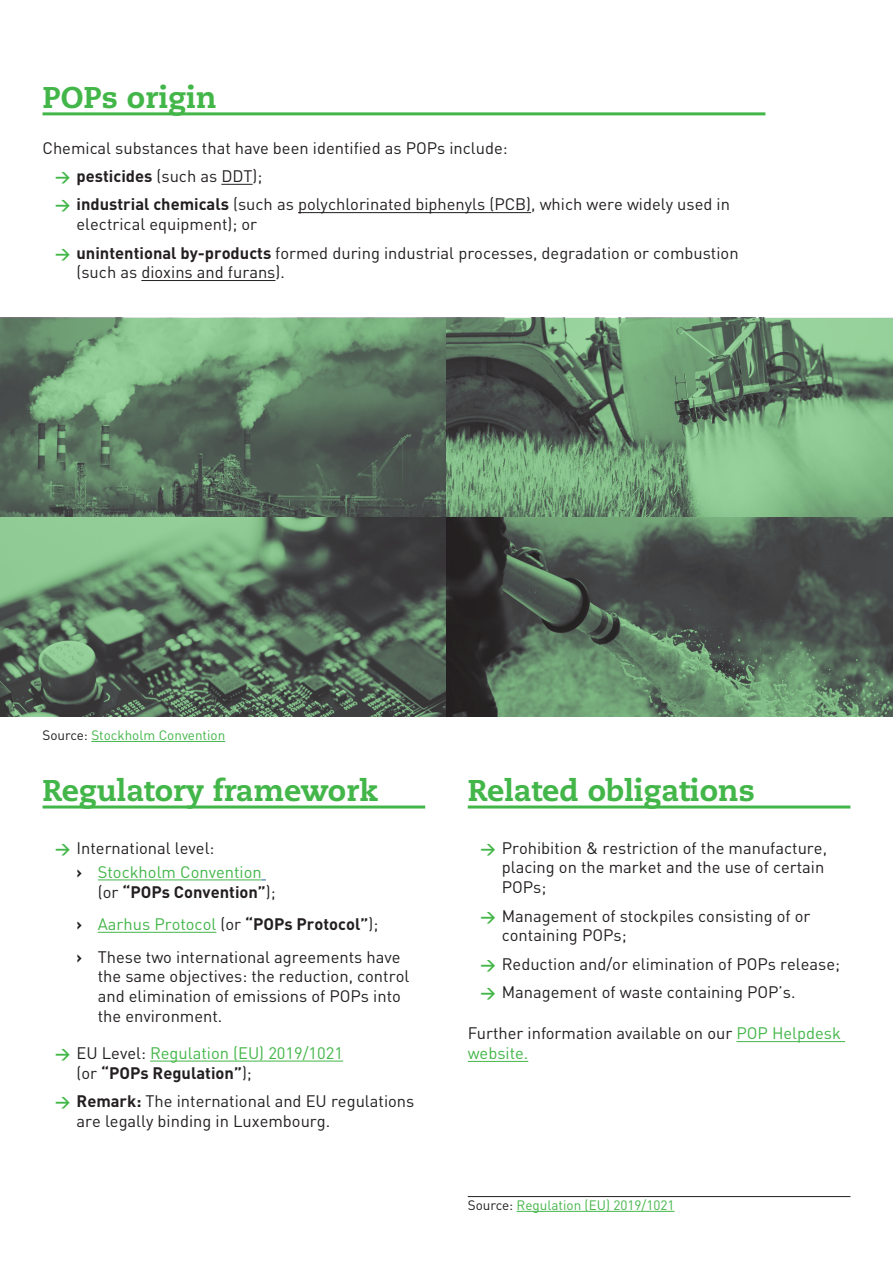
<style>
.page{position:relative;width:893px;height:1263px;background:#fff}
.page>*{position:absolute;margin:0;border:0;box-sizing:border-box;transform-origin:0 0}
.t1{font:800 30px "Caecilia LT Std";color:#43b649}
.t2{font:16.5px/19.8px "DIN Pro";color:#231f20}
.t3{font:16.5px/19.8px "DIN Pro";color:#43b649}
.t4{font:13.5px "DIN Pro";color:#43b649}
.s1{font-weight:700;font-size:15px;color:#43b649}
.s2{font-weight:700}
.s3{color:#231f20}
.s4{color:#43b649}
.s5{font-weight:700;font-size:15px}
.s6{font-weight:700;color:#231f20}
</style>
<div class="page">
<hr style="left:468px;top:805px;width:382px;height:3px;background:#43b649">
<hr style="left:736px;top:1041px;width:109px;height:1px;background:#43b649">
<hr style="left:468px;top:1061px;width:60px;height:1px;background:#43b649">
<hr style="left:43px;top:112px;width:722px;height:3px;background:#43b649">
<hr style="left:221px;top:184px;width:32px;height:1px;background:#231f20">
<hr style="left:298px;top:212px;width:233px;height:1px;background:#231f20">
<hr style="left:141px;top:280px;width:134px;height:1px;background:#231f20">
<hr style="left:43px;top:805px;width:382px;height:3px;background:#43b649">
<hr style="left:98px;top:879px;width:164px;height:1px;background:#43b649">
<hr style="left:98px;top:932px;width:118px;height:1px;background:#43b649">
<hr style="left:150px;top:1061px;width:193px;height:1px;background:#43b649">
<svg style="left:0;top:318px;width:893px;height:398px;background:#5f7b63"></svg>
<hr style="left:468px;top:1196px;width:382px;height:1px;background:#231f20">
<hr style="left:517px;top:1211px;width:157px;height:1px;background:#43b649">
<hr style="left:91px;top:741px;width:134px;height:1px;background:#43b649">
<h1 class="t1" style="left:43px;top:79px;width:176px">POPs origin</h1>
<p class="t2" style="left:43px;top:137px;width:467px">Chemical substances that have been identified as POPs include:</p>
<p class="t2" style="left:55px;top:166px;width:209px"><span class="s1">→</span> <span class="s2">pesticides</span> (such as DDT);</p>
<p class="t2" style="left:77px;top:194px;width:655px;text-indent:-21px"><span class="s1">→</span> <span class="s2">industrial chemicals</span> (such as polychlorinated biphenyls (PCB), which were widely used in electrical equipment); or</p>
<p class="t2" style="left:77px;top:242px;width:664px;text-indent:-21px"><span class="s1">→</span> <span class="s2">unintentional by-products</span> formed during industrial processes, degradation or combustion (such as dioxins and furans).</p>
<p class="t4" style="left:43px;top:725px;width:184px"><span class="s3">Source:</span> Stockholm Convention</p>
<h1 class="t1" style="left:43px;top:772px;width:337px">Regulatory framework</h1>
<p class="t2" style="left:77px;top:835px;width:187px;line-height:24px;text-indent:-21px"><span class="s1">→</span> International level:<br><span class="s2">›</span> <span class="s4">Stockholm Convention</span></p>
<p class="t2" style="left:77px;top:874px;width:325px;line-height:32.5px;text-indent:21px">(or <span class="s2">“POPs Convention”</span>);<br><span class="s2">›</span> <span class="s4">Aarhus Protocol</span> (or <span class="s2">“POPs Protocol”</span>);<br><span class="s2">›</span> These two international agreements have</p>
<p class="t2" style="left:98px;top:966px;width:313px">the same objectives: the reduction, control and elimination of emissions of POPs into the environment.</p>
<p class="t3" style="left:77px;top:1042px;width:268px;text-indent:-21px"><span class="s5">→</span> <span class="s3">EU Level:</span> Regulation (EU) 2019/1021 <span class="s3">(or</span> <span class="s6">“POPs Regulation”</span><span class="s3">);</span></p>
<p class="t2" style="left:77px;top:1090px;width:339px;text-indent:-21px"><span class="s1">→</span> <span class="s2">Remark:</span> The international and EU regulations are legally binding in Luxembourg.</p>
<h1 class="t1" style="left:468px;top:772px;width:289px">Related obligations</h1>
<p class="t2" style="left:502px;top:837px;width:327px;text-indent:-21px"><span class="s1">→</span> Prohibition &amp; restriction of the manufacture, placing on the market and the use of certain<br>POPs;</p>
<p class="t2" style="left:502px;top:905px;width:310px;text-indent:-21px"><span class="s1">→</span> Management of stockpiles consisting of or containing POPs;</p>
<p class="t2" style="left:480px;top:953px;width:361px"><span class="s1">→</span> Reduction and/or elimination of POPs release;</p>
<p class="t2" style="left:480px;top:981px;width:317px"><span class="s1">→</span> Management of waste containing POP’s.</p>
<p class="t2" style="left:468px;top:1023px;width:375px">Further information available on our <span class="s4">POP Helpdesk website.</span></p>
<p class="t4" style="left:468px;top:1195px;width:208px"><span class="s3">Source:</span> Regulation (EU) 2019/1021</p>
</div>
